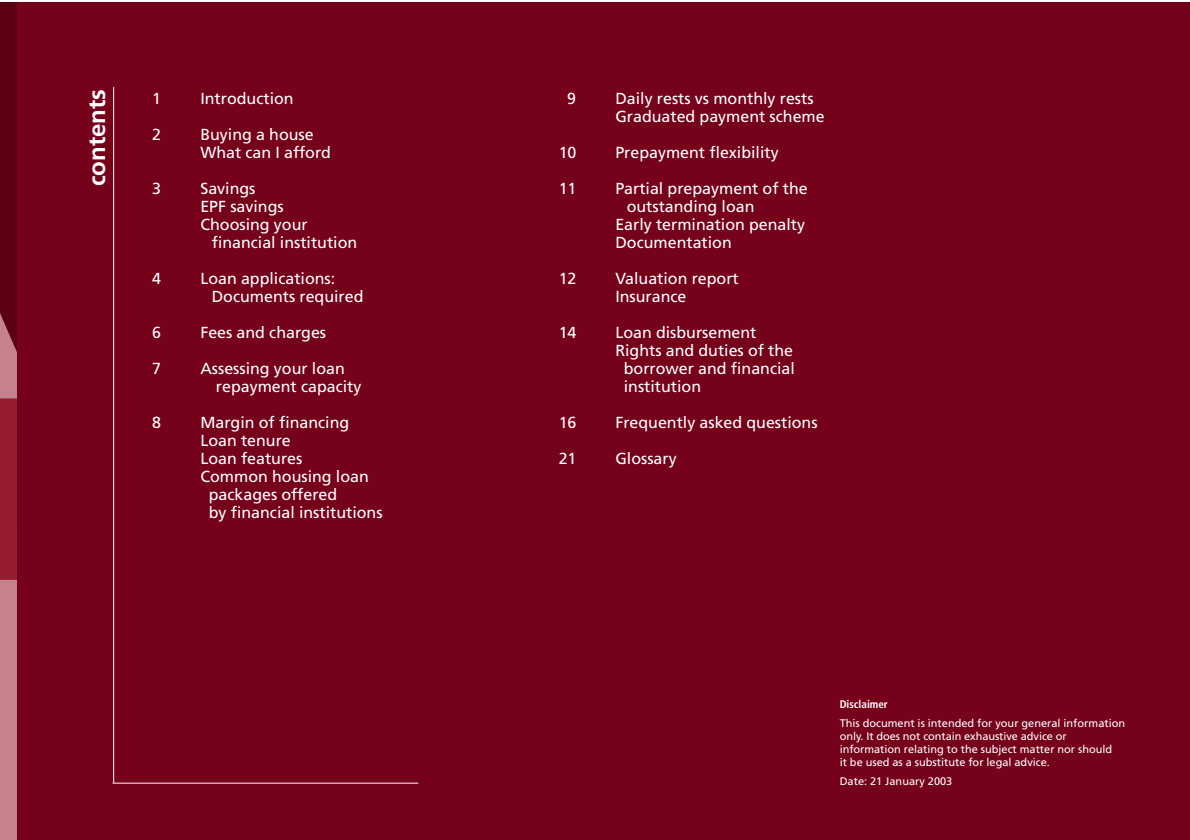
<style>
.page{position:relative;width:1190px;height:840px;background:#fff}
.page>*{position:absolute;margin:0;border:0;box-sizing:border-box;transform-origin:0 0}
.t1{font:700 24px "Frutiger";color:#fff}
.t2{font:16px/18px "Frutiger";color:#fff}
.t3{font:11px/13px "Frutiger";color:#fff}
.t4{font:700 condensed 11px "Frutiger";color:#fff}
</style>
<div class="page">
<div style="left:0;top:2px;width:1190px;height:838px;background:#75011a"></div>
<hr style="left:113px;top:87px;width:1px;height:696px;background:#fff">
<hr style="left:113px;top:783px;width:305px;height:1px;background:#fff">
<svg style="left:0;top:2px;width:17px;height:838px;background:#913848"></svg>
<h1 class="t1" style="left:87px;top:186px;width:99px;rotate:-90deg">contents</h1>
<p class="t2" style="left:152px;top:91px;width:10px">1</p>
<p class="t2" style="left:200px;top:91px;width:95px">Introduction</p>
<p class="t2" style="left:152px;top:127px;width:10px">2</p>
<p class="t2" style="left:200px;top:127px;width:132px">Buying a house<br>What can I afford</p>
<p class="t2" style="left:152px;top:181px;width:10px">3</p>
<p class="t2" style="left:200px;top:181px;width:57px">Savings</p>
<p class="t2" style="left:200px;top:199px;width:85px">EPF savings</p>
<p class="t2" style="left:200px;top:217px;width:109px">Choosing your</p>
<p class="t2" style="left:212px;top:235px;width:147px">financial institution</p>
<p class="t2" style="left:152px;top:271px;width:10px">4</p>
<p class="t2" style="left:212px;top:271px;width:153px;text-indent:-11px">Loan applications:<br>Documents required</p>
<p class="t2" style="left:152px;top:325px;width:10px">6</p>
<p class="t2" style="left:200px;top:325px;width:127px">Fees and charges</p>
<p class="t2" style="left:152px;top:361px;width:10px">7</p>
<p class="t2" style="left:216px;top:361px;width:147px;text-indent:-16px">Assessing your loan repayment capacity</p>
<p class="t2" style="left:152px;top:415px;width:10px">8</p>
<p class="t2" style="left:200px;top:415px;width:150px">Margin of financing</p>
<p class="t2" style="left:200px;top:433px;width:92px">Loan tenure</p>
<p class="t2" style="left:200px;top:451px;width:104px">Loan features</p>
<p class="t2" style="left:200px;top:469px;width:170px">Common housing loan</p>
<p class="t2" style="left:209px;top:487px;width:130px">packages offered</p>
<p class="t2" style="left:209px;top:505px;width:175px">by financial institutions</p>
<p class="t2" style="left:567px;top:91px;width:10px">9</p>
<p class="t2" style="left:615px;top:91px;width:211px">Daily rests vs monthly rests<br>Graduated payment scheme</p>
<p class="t2" style="left:559px;top:145px;width:19px">10</p>
<p class="t2" style="left:615px;top:145px;width:165px">Prepayment flexibility</p>
<p class="t2" style="left:559px;top:181px;width:19px">11</p>
<p class="t2" style="left:615px;top:181px;width:194px">Partial prepayment of the</p>
<p class="t2" style="left:627px;top:199px;width:129px">outstanding loan</p>
<p class="t2" style="left:615px;top:217px;width:191px">Early termination penalty</p>
<p class="t2" style="left:615px;top:235px;width:118px">Documentation</p>
<p class="t2" style="left:559px;top:271px;width:19px">12</p>
<p class="t2" style="left:615px;top:271px;width:125px">Valuation report<br>Insurance</p>
<p class="t2" style="left:559px;top:325px;width:19px">14</p>
<p class="t2" style="left:615px;top:325px;width:143px">Loan disbursement</p>
<p class="t2" style="left:615px;top:343px;width:179px">Rights and duties of the</p>
<p class="t2" style="left:624px;top:361px;width:173px">borrower and financial</p>
<p class="t2" style="left:624px;top:379px;width:79px">institution</p>
<p class="t2" style="left:559px;top:415px;width:19px">16</p>
<p class="t2" style="left:615px;top:415px;width:204px">Frequently asked questions</p>
<p class="t2" style="left:559px;top:451px;width:19px">21</p>
<p class="t2" style="left:615px;top:451px;width:63px">Glossary</p>
<p class="t4" style="left:840px;top:699px;width:50px">Disclaimer</p>
<p class="t3" style="left:840px;top:717px;width:287px">This document is intended for your general information only. It does not contain exhaustive advice or information relating to the subject matter nor should<br>it be used as a substitute for legal advice.</p>
<p class="t3" style="left:840px;top:775px;width:114px">Date: 21 January 2003</p>
</div>
